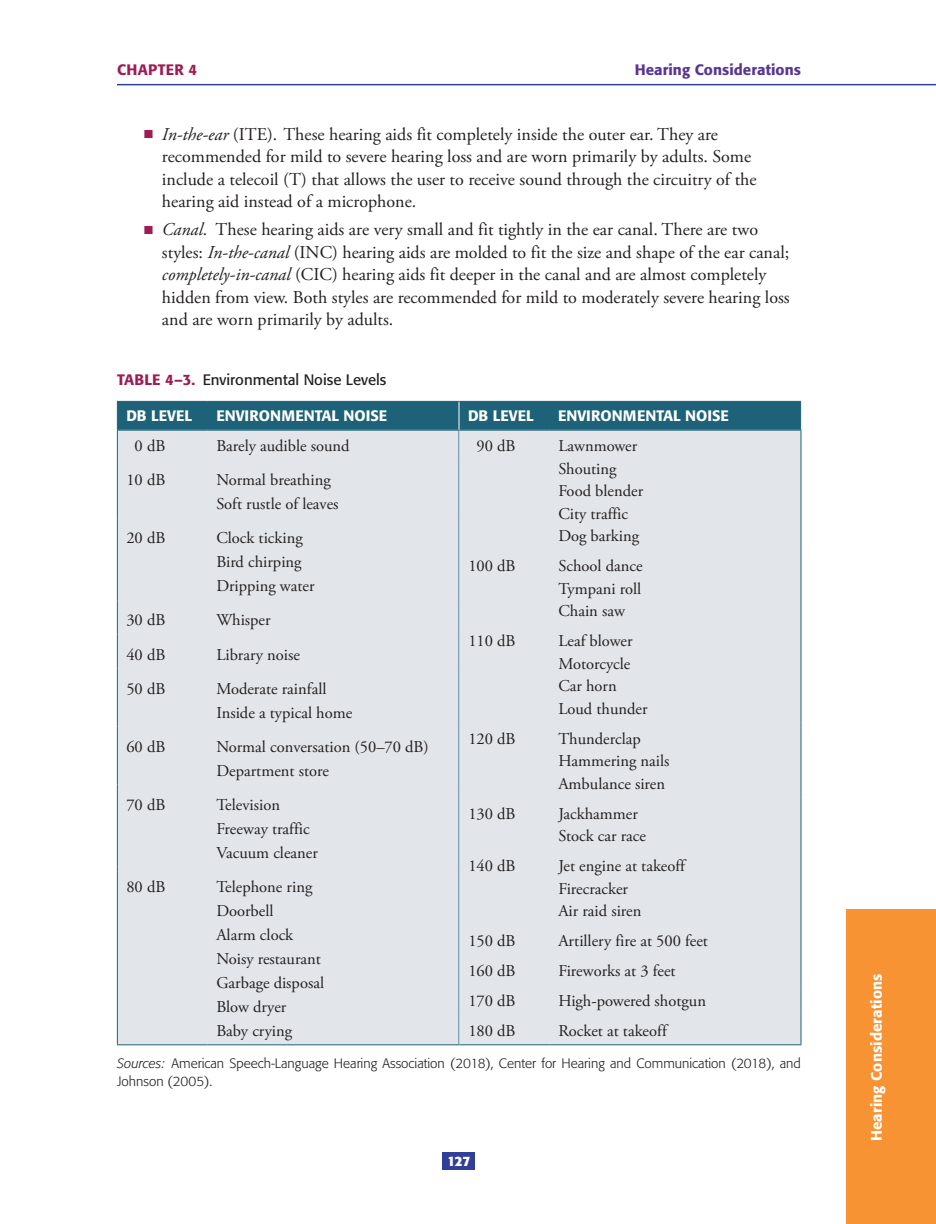
<style>
.page{position:relative;width:936px;height:1224px;background:#fff}
.page>*{position:absolute;margin:0;border:0;box-sizing:border-box;transform-origin:0 0}
.t1{font:18px/22.5px "Adobe Garamond Pro";color:#231f20}
.t2{font:16.5px/22.5px "Adobe Garamond Pro";color:#231f20}
.t3{font:500 15px "Formata";color:#fff}
.t4{font:15px "Formata";color:#231f20}
.t5{font:500 15px "Formata";letter-spacing:.005em;color:#593694}
.t6{font:500 15px "Formata";letter-spacing:.025em;color:#9e1c54}
.t7{font:300 13.5px/18px "Formata";color:#231f20}
.t8{font:700 13.5px "Formata";color:#fff}
.s1{color:#9e1c54}
.s2{font-style:italic}
.s3{font-weight:500;color:#9e1c54}
</style>
<div class="page">
<hr style="left:117px;top:84px;width:819px;height:1px;background:#323f99">
<div style="left:846px;top:909px;width:90px;height:315px;background:#f79332"></div>
<div style="left:442px;top:1152px;width:34px;height:18px;background:#323f99"></div>
<div style="left:118px;top:460px;width:341px;height:584px;background:#e2e6ea"></div>
<svg style="left:117px;top:401px;width:684px;height:59px;background:#5f8e9e"></svg>
<hr style="left:117px;top:460px;width:1px;height:58px;background:#1d6278">
<hr style="left:117px;top:518px;width:1px;height:82px;background:#1d6278">
<hr style="left:117px;top:600px;width:1px;height:34px;background:#1d6278">
<hr style="left:117px;top:634px;width:1px;height:34px;background:#1d6278">
<hr style="left:117px;top:668px;width:1px;height:59px;background:#1d6278">
<hr style="left:117px;top:727px;width:1px;height:58px;background:#1d6278">
<hr style="left:117px;top:785px;width:1px;height:82px;background:#1d6278">
<hr style="left:117px;top:867px;width:1px;height:177px;background:#1d6278">
<hr style="left:117px;top:1044px;width:90px;height:1px;background:#1d6278">
<hr style="left:207px;top:1044px;width:252px;height:1px;background:#1d6278">
<div style="left:459px;top:431px;width:342px;height:613px;background:#e2e6ea"></div>
<hr style="left:801px;top:431px;width:1px;height:119px;background:#1d6278">
<hr style="left:801px;top:550px;width:1px;height:75px;background:#1d6278">
<hr style="left:801px;top:625px;width:1px;height:98px;background:#1d6278">
<hr style="left:801px;top:723px;width:1px;height:75px;background:#1d6278">
<hr style="left:801px;top:798px;width:1px;height:52px;background:#1d6278">
<hr style="left:801px;top:850px;width:1px;height:75px;background:#1d6278">
<hr style="left:801px;top:925px;width:1px;height:30px;background:#1d6278">
<hr style="left:801px;top:955px;width:1px;height:30px;background:#1d6278">
<hr style="left:801px;top:985px;width:1px;height:30px;background:#1d6278">
<svg style="left:801px;top:1015px;width:1px;height:29px"></svg>
<hr style="left:459px;top:430px;width:90px;height:1px;background:#1d6278">
<hr style="left:549px;top:430px;width:252px;height:1px;background:#1d6278">
<hr style="left:459px;top:1044px;width:90px;height:1px;background:#1d6278">
<hr style="left:549px;top:1044px;width:252px;height:1px;background:#1d6278">
<p class="t6" style="left:117px;top:60px;width:82px">CHAPTER 4</p>
<p class="t5" style="left:635px;top:60px;width:168px">Hearing Considerations</p>
<p class="t1" style="left:162px;top:123px;width:596px;text-indent:-18px"><span class="s1">■</span> <span class="s2">In-the-ear</span> (ITE). These hearing aids fit completely inside the outer ear. They are recommended for mild to severe hearing loss and are worn primarily by adults. Some include a telecoil (T) that allows the user to receive sound through the circuitry of the hearing aid instead of a microphone.</p>
<p class="t1" style="left:162px;top:219px;width:629px;text-indent:-18px"><span class="s1">■</span> <span class="s2">Canal</span>. These hearing aids are very small and fit tightly in the ear canal. There are two styles: <span class="s2">In-the-canal</span> (INC) hearing aids are molded to fit the size and shape of the ear canal; <span class="s2">completely-in-canal</span> (CIC) hearing aids fit deeper in the canal and are almost completely hidden from view. Both styles are recommended for mild to moderately severe hearing loss and are worn primarily by adults.</p>
<p class="t4" style="left:117px;top:370px;width:271px"><span class="s3">TABLE 4–3.</span> Environmental Noise Levels</p>
<p class="t3" style="left:126px;top:406px;width:67px">DB LEVEL</p>
<p class="t3" style="left:216px;top:406px;width:172px">ENVIRONMENTAL NOISE</p>
<p class="t3" style="left:468px;top:406px;width:67px">DB LEVEL</p>
<p class="t3" style="left:558px;top:406px;width:172px">ENVIRONMENTAL NOISE</p>
<p class="t2" style="left:135px;top:435px;width:32px">0 dB</p>
<p class="t2" style="left:216px;top:435px;width:135px">Barely audible sound</p>
<p class="t2" style="left:126px;top:469px;width:41px">10 dB</p>
<p class="t2" style="left:216px;top:469px;width:124px;line-height:24px">Normal breathing<br>Soft rustle of leaves</p>
<p class="t2" style="left:126px;top:527px;width:41px">20 dB</p>
<p class="t2" style="left:216px;top:527px;width:100px;line-height:24px">Clock ticking<br>Bird chirping<br>Dripping water</p>
<p class="t2" style="left:126px;top:610px;width:41px">30 dB</p>
<p class="t2" style="left:216px;top:610px;width:56px">Whisper</p>
<p class="t2" style="left:126px;top:644px;width:41px">40 dB</p>
<p class="t2" style="left:216px;top:644px;width:85px">Library noise</p>
<p class="t2" style="left:126px;top:678px;width:41px">50 dB</p>
<p class="t2" style="left:216px;top:677px;width:137px;line-height:24px">Moderate rainfall<br>Inside a typical home</p>
<p class="t2" style="left:126px;top:736px;width:41px">60 dB</p>
<p class="t2" style="left:216px;top:735px;width:214px;line-height:24px">Normal conversation (50–70 dB)<br>Department store</p>
<p class="t2" style="left:126px;top:794px;width:41px">70 dB</p>
<p class="t2" style="left:216px;top:793px;width:103px;line-height:24px">Television<br>Freeway traffic<br>Vacuum cleaner</p>
<p class="t2" style="left:126px;top:876px;width:41px">80 dB</p>
<p class="t2" style="left:216px;top:875px;width:109px;line-height:24px">Telephone ring<br>Doorbell<br>Alarm clock<br>Noisy restaurant<br>Garbage disposal<br>Blow dryer<br>Baby crying</p>
<p class="t2" style="left:477px;top:435px;width:41px">90 dB</p>
<p class="t2" style="left:558px;top:435px;width:86px">Lawnmower<br>Shouting<br>Food blender<br>City traffic<br>Dog barking</p>
<p class="t2" style="left:468px;top:555px;width:49px">100 dB</p>
<p class="t2" style="left:558px;top:555px;width:86px;text-align:justify">School dance Tympani roll Chain saw</p>
<p class="t2" style="left:468px;top:630px;width:49px">110 dB</p>
<p class="t2" style="left:558px;top:630px;width:91px">Leaf blower<br>Motorcycle<br>Car horn<br>Loud thunder</p>
<p class="t2" style="left:468px;top:728px;width:49px">120 dB</p>
<p class="t2" style="left:558px;top:728px;width:113px">Thunderclap<br>Hammering nails<br>Ambulance siren</p>
<p class="t2" style="left:468px;top:803px;width:49px">130 dB</p>
<p class="t2" style="left:558px;top:803px;width:89px">Jackhammer<br>Stock car race</p>
<p class="t2" style="left:468px;top:855px;width:49px">140 dB</p>
<p class="t2" style="left:558px;top:855px;width:128px">Jet engine at takeoff<br>Firecracker<br>Air raid siren</p>
<p class="t2" style="left:468px;top:930px;width:49px">150 dB</p>
<p class="t2" style="left:558px;top:930px;width:151px">Artillery fire at 500 feet</p>
<p class="t2" style="left:468px;top:960px;width:49px">160 dB</p>
<p class="t2" style="left:558px;top:960px;width:119px">Fireworks at 3 feet</p>
<p class="t2" style="left:468px;top:990px;width:49px">170 dB</p>
<p class="t2" style="left:558px;top:990px;width:149px">High-powered shotgun</p>
<p class="t2" style="left:468px;top:1020px;width:49px">180 dB</p>
<p class="t2" style="left:558px;top:1020px;width:110px">Rocket at takeoff</p>
<p class="t7" style="left:117px;top:1054px;width:685px"><span class="s2">Sources:</span> American Speech-Language Hearing Association (2018), Center for Hearing and Communication (2018), and<br>Johnson (2005).</p>
<p class="t8" style="left:448px;top:1152px;width:24px">127</p>
<p class="t3" style="left:867px;top:1141px;width:169px;rotate:-90deg">Hearing Considerations</p>
</div>
